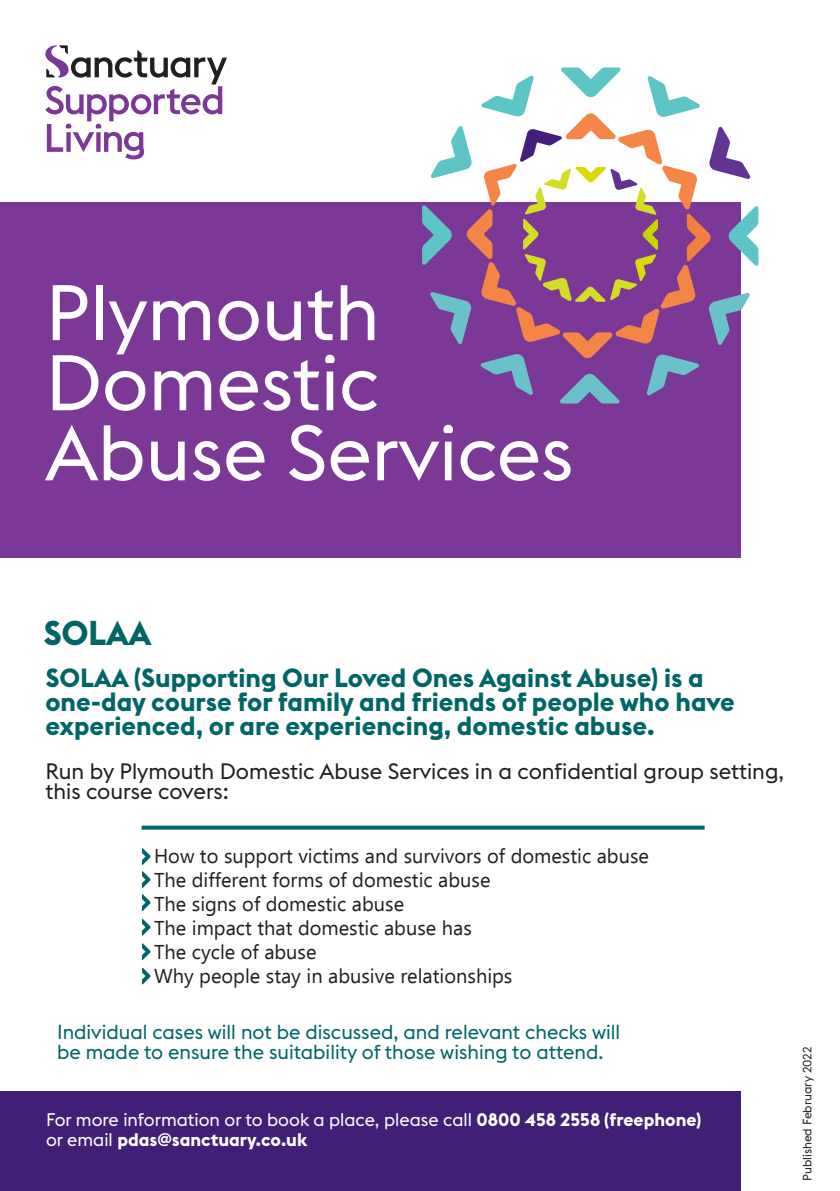
<style>
.page{position:relative;width:840px;height:1191px;background:#fff}
.page>*{position:absolute;margin:0;border:0;box-sizing:border-box;transform-origin:0 0}
.t1{font:77.4px "Euclid Flex B";color:#fff}
.t2{font:700 34px "Euclid Flex B";letter-spacing:-.01em;color:#006565}
.t3{font:700 26px/24px "Euclid Flex B";color:#006565}
.t4{font:22px/20px "Euclid Flex B";color:#231f20}
.t5{font:20px "Ebrima";color:#231f20}
.t6{font:20px/20px "Euclid Flex B";color:#006565}
.t7{font:18px/20px "Euclid Flex B";color:#fff}
.t8{font:12px "Euclid Flex B";color:#231f20}
.s1{font-weight:700}
</style>
<div class="page">
<div style="left:0;top:202px;width:739px;height:355px;background:#7b3896"></div>
<svg style="left:45px;top:45px;width:182px;height:114px"></svg>
<svg style="left:142px;top:848px;width:9px;height:17px"></svg>
<svg style="left:142px;top:871px;width:9px;height:17px"></svg>
<svg style="left:142px;top:894px;width:9px;height:17px"></svg>
<svg style="left:141px;top:825px;width:563px;height:4px;background:#287d7d"></svg>
<svg style="left:142px;top:919px;width:9px;height:16px"></svg>
<svg style="left:142px;top:943px;width:9px;height:17px"></svg>
<svg style="left:142px;top:967px;width:9px;height:17px"></svg>
<div style="left:0;top:1091px;width:739px;height:100px;background:#411f77"></div>
<svg style="left:422px;top:67px;width:336px;height:336px"></svg>
<p class="t1" style="left:45px;top:268px;width:335px">Plymouth</p>
<p class="t1" style="left:45px;top:338px;width:335px">Domestic</p>
<p class="t1" style="left:45px;top:408px;width:529px">Abuse Services</p>
<p class="t2" style="left:43px;top:613px;width:109px">SOLAA</p>
<p class="t3" style="left:45px;top:665px;width:659px">SOLAA (Supporting Our Loved Ones Against Abuse) is a</p>
<p class="t3" style="left:45px;top:689px;width:690px">one-day course for family and friends of people who have experienced, or are experiencing, domestic abuse.</p>
<p class="t4" style="left:45px;top:761px;width:739px">Run by Plymouth Domestic Abuse Services in a confidential group setting, this course covers:</p>
<p class="t5" style="left:154px;top:841px;width:496px">How to support victims and survivors of domestic abuse</p>
<p class="t5" style="left:154px;top:865px;width:338px">The different forms of domestic abuse</p>
<p class="t5" style="left:154px;top:889px;width:251px">The signs of domestic abuse</p>
<p class="t5" style="left:154px;top:913px;width:319px">The impact that domestic abuse has</p>
<p class="t5" style="left:154px;top:937px;width:164px">The cycle of abuse</p>
<p class="t5" style="left:154px;top:961px;width:359px">Why people stay in abusive relationships</p>
<p class="t6" style="left:57px;top:1022px;width:564px">Individual cases will not be discussed, and relevant checks will be made to ensure the suitability of those wishing to attend.</p>
<p class="t7" style="left:46px;top:1109px;width:656px">For more information or to book a place, please call <span class="s1">0800 458 2558 (freephone) </span>or email <span class="s1">pdas@sanctuary.co.uk</span></p>
<p class="t8" style="left:799px;top:1181px;width:136px;rotate:-90deg">Published February 2022</p>
</div>
